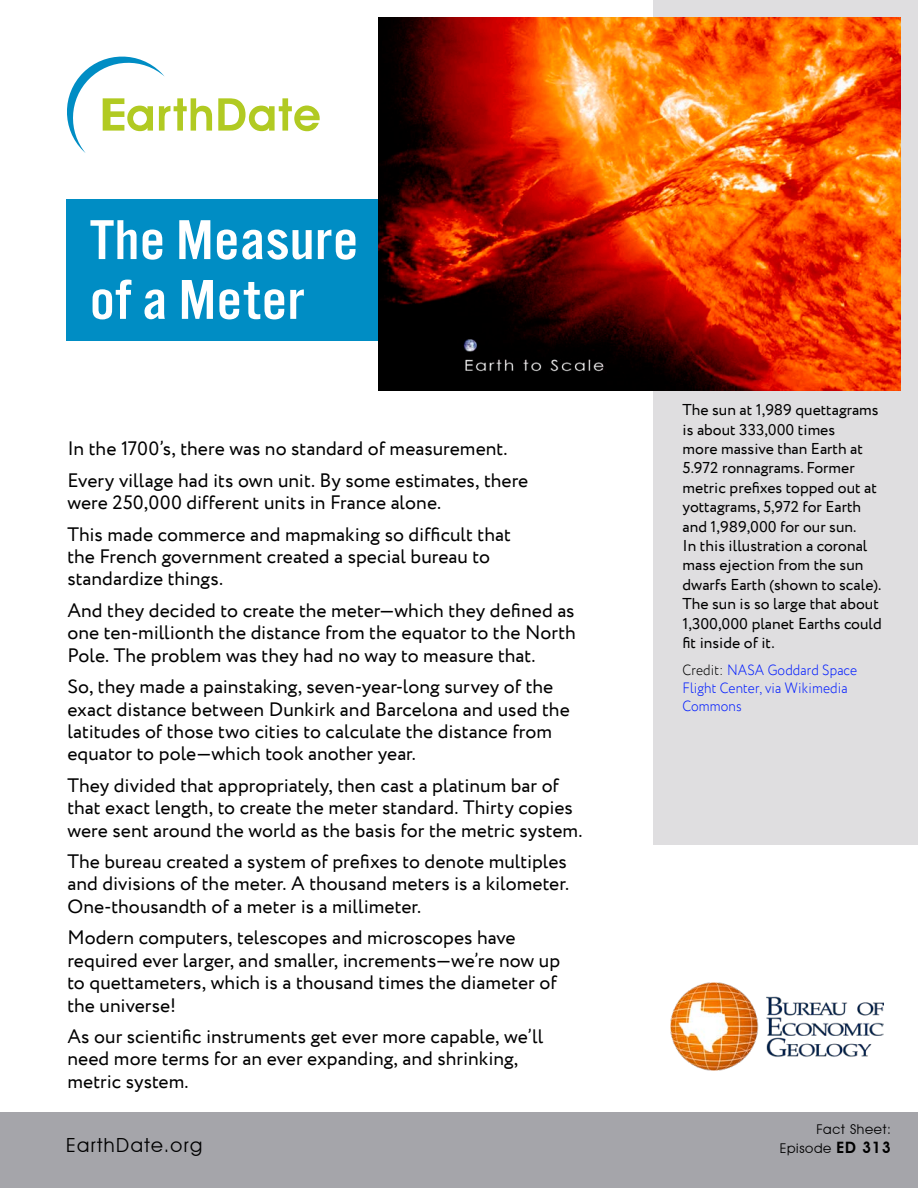
<style>
.page{position:relative;width:918px;height:1188px;background:#fff}
.page>*{position:absolute;margin:0;border:0;box-sizing:border-box;transform-origin:0 0}
.t1{font:58.35px/59.8px "Alternate Got No 3 D";letter-spacing:.01em;color:#fff;scale:1.1 1}
.t2{font:19.5px/22.4px "Circe";color:#000}
.t3{font:19.5px "Avant Garde IT Cby BT";letter-spacing:.075em;color:#000}
.t4{font:15.75px/19.5px "Circe";color:#000}
.t5{font:300 15px/18px "Circe";letter-spacing:.01em;color:#001bff;scale:.9 1}
.t6{font:13.5px/18.9px "Avant Garde IT Cby BT";letter-spacing:.05em;color:#000;text-align:right}
.s1{color:#000}
.s2{font-weight:600;font-size:15.75px}
</style>
<div class="page">
<div style="left:66px;top:199px;width:833px;height:142px;background:#008dc4"></div>
<div style="left:653px;top:0;width:265px;height:845px;background:#dfdee0"></div>
<svg style="left:67px;top:56px;width:145px;height:97px"></svg>
<svg style="left:218px;top:98px;width:102px;height:33px"></svg>
<img style="left:671px;top:983px;width:213px;height:88px">
<div style="left:0;top:1112px;width:918px;height:76px;background:#a5a5aa"></div>
<img style="left:378px;top:18px;width:523px;height:373px">
<h1 class="t1" style="left:90px;top:210px;width:245px">The Measure of a Meter</h1>
<p class="t2" style="left:67px;top:434px;width:463px;line-height:31.3px">In the 1700’s, there was no standard of measurement.<br>Every village had its own unit. By some estimates, there</p>
<p class="t2" style="left:67px;top:488px;width:445px;line-height:31.3px">were 250,000 different units in France alone.<br>This made commerce and mapmaking so difficult that</p>
<p class="t2" style="left:67px;top:546px;width:424px">the French government created a special bureau to standardize things.</p>
<p class="t2" style="left:67px;top:600px;width:510px;text-align:justify">And they decided to create the meter—which they defined as one ten-millionth the distance from the equator to the North Pole. The problem was they had no way to measure that.</p>
<p class="t2" style="left:67px;top:676px;width:504px">So, they made a painstaking, seven-year-long survey of the exact distance between Dunkirk and Barcelona and used the latitudes of those two cities to calculate the distance from equator to pole—which took another year.</p>
<p class="t2" style="left:67px;top:775px;width:517px">They divided that appropriately, then cast a platinum bar of that exact length, to create the meter standard. Thirty copies were sent around the world as the basis for the metric system.</p>
<p class="t2" style="left:67px;top:851px;width:503px;text-align:justify">The bureau created a system of prefixes to denote multiples and divisions of the meter. A thousand meters is a kilometer.<br>One-thousandth of a meter is a millimeter.</p>
<p class="t2" style="left:67px;top:927px;width:494px">Modern computers, telescopes and microscopes have required ever larger, and smaller, increments—we’re now up to quettameters, which is a thousand times the diameter of the universe!</p>
<p class="t2" style="left:67px;top:1026px;width:478px">As our scientific instruments get ever more capable, we’ll need more terms for an ever expanding, and shrinking, metric system.</p>
<p class="t3" style="left:66px;top:1134px;width:138px">EarthDate.org</p>
<p class="t4" style="left:683px;top:401px;width:201px">The sun at 1,989 quettagrams is about 333,000 times<br>more massive than Earth at<br>5.972 ronnagrams. Former metric prefixes topped out at yottagrams, 5,972 for Earth and 1,989,000 for our sun.<br>In this illustration a coronal mass ejection from the sun dwarfs Earth (shown to scale).<br>The sun is so large that about<br>1,300,000 planet Earths could fit inside of it.</p>
<p class="t5" style="left:683px;top:661px;width:195px"><span class="s1">Credit:</span> NASA Goddard Space<br>Flight Center, via Wikimedia<br>Commons</p>
<p class="t6" style="left:780px;top:1120px;width:113px">Fact Sheet:<br>Episode <span class="s2">ED 313</span></p>
</div>
